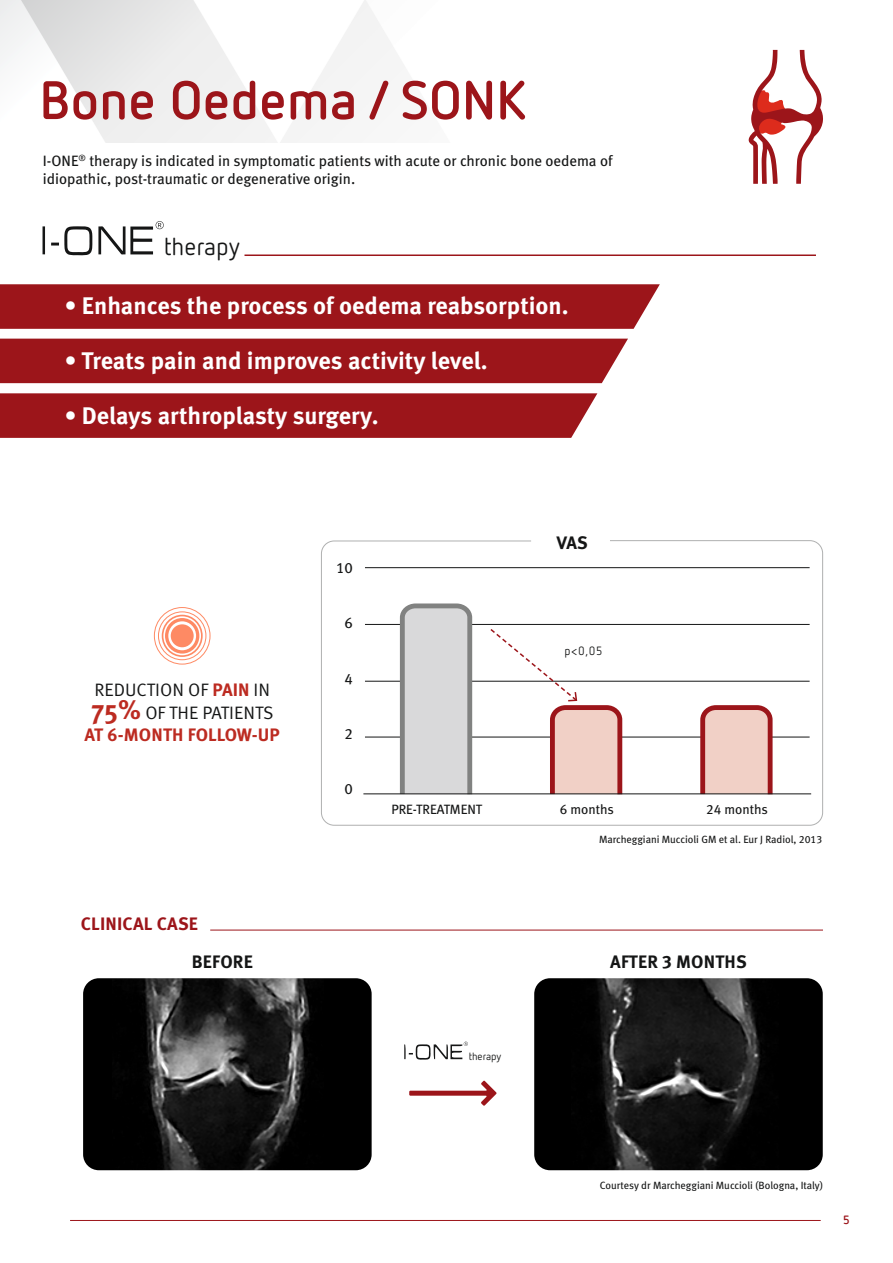
<style>
.page{position:relative;width:893px;height:1263px;background:#fff}
.page>*{position:absolute;margin:0;border:0;box-sizing:border-box;transform-origin:0 0}
.t1{font:700 54px "Netto Web W03";color:#9c151a}
.t2{font:24.45px "Netto Pro";color:#151616}
.t3{font:700 24px "Meta Pro";color:#fff}
.t4{font:18px/22.5px "Meta Pro";color:#151616;text-align:center}
.t5{font:700 18px "Meta Pro";letter-spacing:.01em;color:#151616}
.t6{font:700 18px "Meta Pro";letter-spacing:.01em;color:#9c151a}
.t7{font:18px "Meta Bold LF";color:#151616}
.t8{font:15px/18px "Meta Book LF";color:#151616}
.t9{font:13.5px "Meta Book LF";color:#151616}
.t10{font:12px "Netto Pro";color:#151616}
.t11{font:700 12px "Netto Web W03";color:#9c151a}
.t12{font:10.5px "Meta Book LF";color:#151616}
.t13{font:10.5px "Netto Pro";color:#151616}
.s1{font-weight:700;color:#bc2b21}
.s2{font-weight:700;font-size:27px;color:#bc2b21}
</style>
<div class="page">
<hr style="left:70px;top:1220px;width:751px;height:1px;background:#9c151a">
<div style="left:81px;top:976px;width:293px;height:196px;background:#000;border-radius:18px"></div>
<img style="left:142px;top:980px;width:168px;height:189px">
<div style="left:79px;top:974px;width:297px;height:201px;border:5px solid #fff;border-radius:18px"></div>
<div style="left:532px;top:976px;width:293px;height:196px;background:#000;border-radius:18px"></div>
<img style="left:597px;top:980px;width:165px;height:189px">
<div style="left:530px;top:974px;width:297px;height:201px;border:5px solid #fff;border-radius:18px"></div>
<div style="left:0;top:284px;width:660px;height:45px;background:#9c151a"></div>
<div style="left:0;top:339px;width:628px;height:44px;background:#9c151a"></div>
<div style="left:0;top:393px;width:597px;height:45px;background:#9c151a"></div>
<svg style="left:404px;top:1042px;width:64px;height:18px"></svg>
<svg style="left:43px;top:226px;width:2px;height:28px"></svg>
<svg style="left:51px;top:226px;width:41px;height:29px"></svg>
<svg style="left:98px;top:221px;width:66px;height:34px"></svg>
<hr style="left:244px;top:254px;width:572px;height:2px;background:#9c151a">
<hr style="left:210px;top:930px;width:613px;height:1px;background:#9c151a">
<div style="left:171px;top:624px;width:23px;height:23px;background:#fe8a64;border-radius:50%"></div>
<div style="left:165px;top:618px;width:34px;height:36px;border:3px solid #fe8a64;border-radius:50%"></div>
<div style="left:162px;top:615px;width:41px;height:42px;border:2px solid #fe8a64;border-radius:50%"></div>
<div style="left:158px;top:611px;width:48px;height:49px;border:1px solid #fe8a64;border-radius:50%"></div>
<div style="left:154px;top:607px;width:56px;height:57px;border:1px solid #fe8a64;border-radius:50%"></div>
<hr style="left:365px;top:737px;width:445px;height:1px;background:#151616">
<hr style="left:365px;top:681px;width:445px;height:1px;background:#151616">
<hr style="left:365px;top:624px;width:445px;height:1px;background:#151616">
<hr style="left:365px;top:567px;width:445px;height:1px;background:#151616">
<svg style="left:397px;top:603px;width:78px;height:191px"></svg>
<svg style="left:489px;top:629px;width:136px;height:165px"></svg>
<svg style="left:698px;top:705px;width:77px;height:89px"></svg>
<hr style="left:364px;top:794px;width:447px;height:1px;background:#151616">
<div style="left:321px;top:540px;width:502px;height:286px;border:1px solid #afb0b0;border-radius:13px"></div>
<svg style="left:748px;top:50px;width:75px;height:134px"></svg>
<svg style="left:409px;top:1081px;width:87px;height:25px"></svg>
<h1 class="t1" style="left:39px;top:66px;width:488px">Bone Oedema / SONK</h1>
<p class="t8" style="left:43px;top:151px;width:571px">I-ONE<sup>®</sup> therapy is indicated in symptomatic patients with acute or chronic bone oedema of idiopathic, post-traumatic or degenerative origin.</p>
<h2 class="t2" style="left:164px;top:231px;width:78px">therapy</h2>
<h3 class="t3" style="left:65px;top:291px;width:505px">• Enhances the process of oedema reabsorption.</h3>
<h3 class="t3" style="left:65px;top:345px;width:424px">• Treats pain and improves activity level.</h3>
<h3 class="t3" style="left:65px;top:400px;width:315px">• Delays arthroplasty surgery.</h3>
<p class="t4" style="left:85px;top:679px;width:197px">REDUCTION OF <span class="s1">PAIN</span> IN<br><span class="s2">75%</span> OF THE PATIENTS<br><span class="s1">AT 6-MONTH FOLLOW-UP</span></p>
<p class="t6" style="left:81px;top:912px;width:119px">CLINICAL CASE</p>
<p class="t5" style="left:192px;top:951px;width:63px">BEFORE</p>
<p class="t8" style="left:336px;top:558px;width:18px">10</p>
<p class="t8" style="left:345px;top:614px;width:10px">6</p>
<p class="t8" style="left:345px;top:669px;width:10px">4</p>
<p class="t8" style="left:345px;top:724px;width:10px">2</p>
<p class="t8" style="left:345px;top:780px;width:10px">0</p>
<p class="t7" style="left:557px;top:531px;width:32px">VAS</p>
<p class="t10" style="left:564px;top:643px;width:40px">p&lt;0,05</p>
<p class="t9" style="left:391px;top:800px;width:92px">PRE-TREATMENT</p>
<p class="t9" style="left:560px;top:800px;width:56px">6 months</p>
<p class="t9" style="left:706px;top:800px;width:63px">24 months</p>
<p class="t12" style="left:599px;top:833px;width:225px">Marcheggiani Muccioli GM et al. Eur J Radiol, 2013</p>
<p class="t13" style="left:469px;top:1049px;width:34px">therapy</p>
<p class="t5" style="left:610px;top:951px;width:138px">AFTER 3 MONTHS</p>
<p class="t12" style="left:600px;top:1179px;width:225px">Courtesy dr Marcheggiani Muccioli (Bologna, Italy)</p>
<p class="t11" style="left:843px;top:1212px;width:8px">5</p>
</div>
